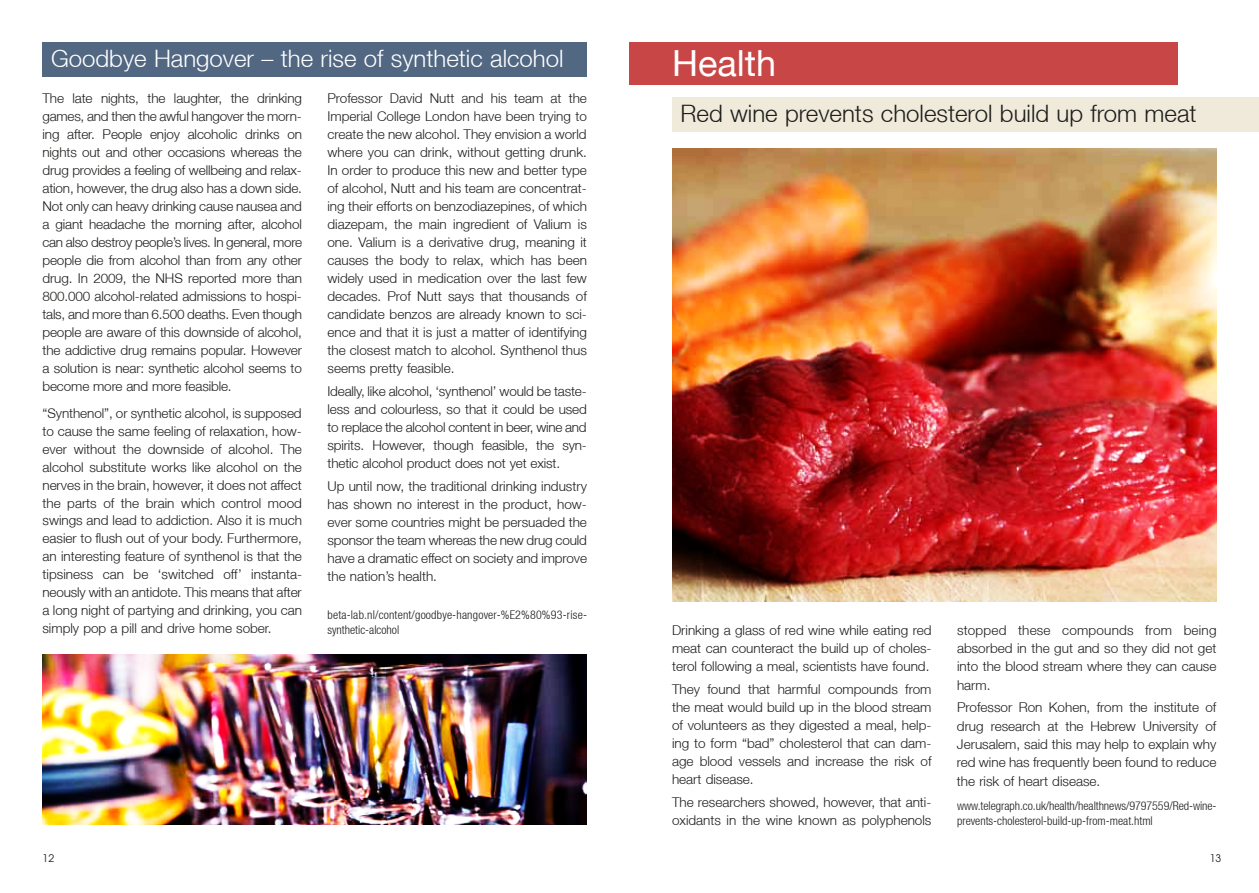
<style>
.page{position:relative;width:1259px;height:893px;background:#fff}
.page>*{position:absolute;margin:0;border:0;box-sizing:border-box;transform-origin:0 0}
.t1{font:36px "Helvetica Neue LT";color:#fff}
.t2{font:300 24px "Helvetica Neue LT";color:#fff}
.t3{font:300 24px "Helvetica Neue LT";color:#1d1d1b}
.t4{font:300 13.5px/18px "Helvetica Neue LT";color:#1d1d1b;text-align:justify}
.t5{font:300 condensed 12px/15px "Helvetica Neue LT";color:#1d1d1b}
.t6{font:10.5px "Avant Garde";color:#1d1d1b}
</style>
<div class="page">
<div style="left:43px;top:43px;width:544px;height:34px;background:#516782"></div>
<img style="left:43px;top:655px;width:544px;height:170px">
<div style="left:629px;top:43px;width:549px;height:42px;background:#c94646"></div>
<div style="left:672px;top:98px;width:587px;height:34px;background:#f0eadb"></div>
<img style="left:672px;top:149px;width:544px;height:452px">
<h2 class="t2" style="left:51px;top:43px;width:514px">Goodbye Hangover – the rise of synthetic alcohol</h2>
<h1 class="t1" style="left:672px;top:42px;width:106px">Health</h1>
<h2 class="t3" style="left:680px;top:99px;width:517px">Red wine prevents cholesterol build up from meat</h2>
<p class="t4" style="left:327px;top:89px;width:261px">Professor David Nutt and his team at the Imperial College London have been trying to create the new alcohol. They envision a world where you can drink, without getting drunk.<br>In order to produce this new and better type of alcohol, Nutt and his team are concentrat&shy;ing their efforts on benzodiazepines, of which diazepam, the main ingredient of Valium is one. Valium is a derivative drug, meaning it causes the body to relax, which has been widely used in medication over the last few decades. Prof Nutt says that thousands of candidate benzos are already known to sci&shy;ence and that it is just a matter of identifying the closest match to alcohol. Synthenol thus seems pretty feasible.</p>
<p class="t4" style="left:327px;top:382px;width:261px">Ideally, like alcohol, ‘synthenol’ would be taste&shy;less and colourless, so that it could be used to replace the alcohol content in beer, wine and spirits. However, though feasible, the syn&shy;thetic alcohol product does not yet exist.</p>
<p class="t4" style="left:327px;top:477px;width:261px">Up until now, the traditional drinking industry has shown no interest in the product, how&shy;ever some countries might be persuaded the sponsor the team whereas the new drug could have a dramatic effect on society and improve the nation’s health.</p>
<p class="t5" style="left:327px;top:607px;width:261px">beta-lab.nl/content/goodbye-hangover-%E2%80%93-rise&shy;synthetic-alcohol</p>
<p class="t4" style="left:42px;top:89px;width:261px">The late nights, the laughter, the drinking games, and then the awful hangover the morn&shy;ing after. People enjoy alcoholic drinks on nights out and other occasions whereas the drug provides a feeling of wellbeing and relax&shy;ation, however, the drug also has a down side.<br>Not only can heavy drinking cause nausea and a giant headache the morning after, alcohol can also destroy people’s lives. In general, more people die from alcohol than from any other drug. In 2009, the NHS reported more than 800.000 alcohol-related admissions to hospi&shy;tals, and more than 6.500 deaths. Even though people are aware of this downside of alcohol, the addictive drug remains popular. However a solution is near: synthetic alcohol seems to become more and more feasible.</p>
<p class="t4" style="left:42px;top:403px;width:261px">“Synthenol”, or synthetic alcohol, is supposed to cause the same feeling of relaxation, how&shy;ever without the downside of alcohol. The alcohol substitute works like alcohol on the nerves in the brain, however, it does not affect the parts of the brain which control mood swings and lead to addiction. Also it is much easier to flush out of your body. Furthermore, an interesting feature of synthenol is that the tipsiness can be ‘switched off’ instanta&shy;neously with an antidote. This means that after a long night of partying and drinking, you can simply pop a pill and drive home sober.</p>
<p class="t4" style="left:672px;top:621px;width:261px">Drinking a glass of red wine while eating red meat can counteract the build up of choles&shy;terol following a meal, scientists have found.</p>
<p class="t4" style="left:672px;top:679px;width:261px">They found that harmful compounds from the meat would build up in the blood stream of volunteers as they digested a meal, help&shy;ing to form “bad” cholesterol that can dam&shy;age blood vessels and increase the risk of heart disease.</p>
<p class="t4" style="left:672px;top:793px;width:261px">The researchers showed, however, that anti&shy;oxidants in the wine known as polyphenols</p>
<p class="t4" style="left:957px;top:620px;width:261px">stopped these compounds from being absorbed in the gut and so they did not get into the blood stream where they can cause harm.</p>
<p class="t4" style="left:957px;top:698px;width:261px">Professor Ron Kohen, from the institute of drug research at the Hebrew University of Jerusalem, said this may help to explain why red wine has frequently been found to reduce the risk of heart disease.</p>
<p class="t5" style="left:957px;top:798px;width:261px">www.telegraph.co.uk/health/healthnews/9797559/Red-wine&shy;prevents-cholesterol-build-up-from-meat.html</p>
<p class="t6" style="left:43px;top:852px;width:13px">12</p>
<p class="t6" style="left:1209px;top:852px;width:13px">13</p>
</div>
